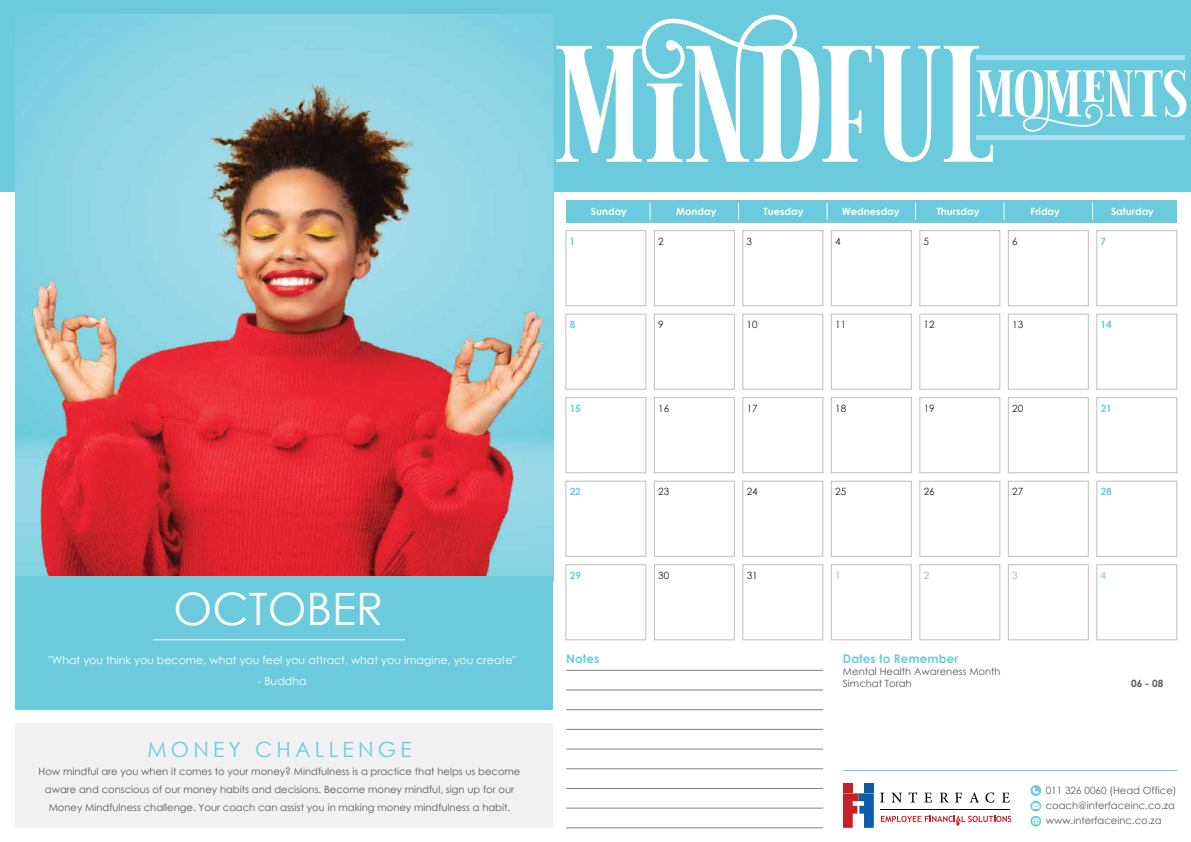
<style>
.page{position:relative;width:1191px;height:842px;background:#fff}
.page>*{position:absolute;margin:0;border:0;box-sizing:border-box;transform-origin:0 0}
.t1{font:160.2px "Gt Herina";color:#fff;scale:.91 1}
.t2{font:63.4px "Gt Herina";color:#fff}
.t3{font:44.7px "Century Gothic";color:#fff}
.t4{font:21px "Century Gothic";letter-spacing:.2em;color:#6bcbdd}
.t5{font:700 12px "Century Gothic";color:#6bcbdd}
.t6{font:11px "Century Gothic";color:#fff}
.t7{font:10px/18px "Century Gothic";color:#58595b;text-align:center}
.t8{font:10px/15px "Century Gothic";color:#595a5c}
.t9{font:700 10px "Century Gothic";color:#fff}
.t10{font:10px "Century Gothic";color:#231f20}
.t11{font:700 10px "Century Gothic";color:#6bcbdd}
.t12{font:700 10px "Century Gothic";color:#595a5c}
.t13{font:10px "Century Gothic";color:#a7a9ac}
.t14{font:700 10px "Century Gothic";color:#a9dee9}
</style>
<div class="page">
<div style="left:831px;top:230px;width:80px;height:76px;border:1px solid #bcbec0"></div>
<div style="left:742px;top:230px;width:81px;height:76px;border:1px solid #bcbec0"></div>
<div style="left:654px;top:230px;width:80px;height:76px;border:1px solid #bcbec0"></div>
<div style="left:565px;top:230px;width:81px;height:76px;border:1px solid #bcbec0"></div>
<div style="left:919px;top:230px;width:81px;height:76px;border:1px solid #bcbec0"></div>
<div style="left:1008px;top:230px;width:80px;height:76px;border:1px solid #bcbec0"></div>
<div style="left:1096px;top:230px;width:81px;height:76px;border:1px solid #bcbec0"></div>
<div style="left:831px;top:314px;width:80px;height:75px;border:1px solid #bcbec0"></div>
<div style="left:742px;top:314px;width:81px;height:75px;border:1px solid #bcbec0"></div>
<div style="left:654px;top:314px;width:80px;height:75px;border:1px solid #bcbec0"></div>
<div style="left:565px;top:314px;width:81px;height:75px;border:1px solid #bcbec0"></div>
<div style="left:919px;top:314px;width:81px;height:75px;border:1px solid #bcbec0"></div>
<div style="left:1008px;top:314px;width:80px;height:75px;border:1px solid #bcbec0"></div>
<div style="left:1096px;top:314px;width:81px;height:75px;border:1px solid #bcbec0"></div>
<div style="left:831px;top:397px;width:80px;height:76px;border:1px solid #bcbec0"></div>
<div style="left:742px;top:397px;width:81px;height:76px;border:1px solid #bcbec0"></div>
<div style="left:654px;top:397px;width:80px;height:76px;border:1px solid #bcbec0"></div>
<div style="left:565px;top:397px;width:81px;height:76px;border:1px solid #bcbec0"></div>
<div style="left:919px;top:397px;width:81px;height:76px;border:1px solid #bcbec0"></div>
<div style="left:1008px;top:397px;width:80px;height:76px;border:1px solid #bcbec0"></div>
<div style="left:1096px;top:397px;width:81px;height:76px;border:1px solid #bcbec0"></div>
<div style="left:831px;top:481px;width:80px;height:75px;border:1px solid #bcbec0"></div>
<div style="left:742px;top:481px;width:81px;height:75px;border:1px solid #bcbec0"></div>
<div style="left:654px;top:481px;width:80px;height:75px;border:1px solid #bcbec0"></div>
<div style="left:565px;top:481px;width:81px;height:75px;border:1px solid #bcbec0"></div>
<div style="left:919px;top:481px;width:81px;height:75px;border:1px solid #bcbec0"></div>
<div style="left:1008px;top:481px;width:80px;height:75px;border:1px solid #bcbec0"></div>
<div style="left:1096px;top:481px;width:81px;height:75px;border:1px solid #bcbec0"></div>
<div style="left:831px;top:564px;width:80px;height:76px;border:1px solid #bcbec0"></div>
<div style="left:742px;top:564px;width:81px;height:76px;border:1px solid #bcbec0"></div>
<div style="left:654px;top:564px;width:80px;height:76px;border:1px solid #bcbec0"></div>
<div style="left:565px;top:564px;width:81px;height:76px;border:1px solid #bcbec0"></div>
<div style="left:919px;top:564px;width:81px;height:76px;border:1px solid #bcbec0"></div>
<div style="left:1008px;top:564px;width:80px;height:76px;border:1px solid #bcbec0"></div>
<div style="left:1096px;top:564px;width:81px;height:76px;border:1px solid #bcbec0"></div>
<div style="left:0;top:0;width:1191px;height:191px;background:#6bcbdd"></div>
<div style="left:566px;top:200px;width:610px;height:22px;background:#6bcbdd"></div>
<svg style="left:649px;top:203px;width:1px;height:17px"></svg>
<svg style="left:738px;top:203px;width:1px;height:17px"></svg>
<svg style="left:826px;top:203px;width:1px;height:17px"></svg>
<svg style="left:915px;top:203px;width:1px;height:17px"></svg>
<svg style="left:1003px;top:203px;width:1px;height:17px"></svg>
<svg style="left:1092px;top:203px;width:1px;height:17px"></svg>
<div style="left:16px;top:723px;width:537px;height:105px;background:#f1f1f2"></div>
<div style="left:864px;top:783px;width:9px;height:9px;background:#095da9"></div>
<div style="left:843px;top:783px;width:9px;height:9px;background:#c72128"></div>
<svg style="left:843px;top:793px;width:30px;height:35px"></svg>
<svg style="left:880px;top:793px;width:4px;height:9px"></svg>
<svg style="left:891px;top:793px;width:11px;height:9px"></svg>
<svg style="left:908px;top:792px;width:9px;height:10px"></svg>
<svg style="left:924px;top:793px;width:8px;height:9px"></svg>
<svg style="left:940px;top:793px;width:8px;height:9px"></svg>
<svg style="left:955px;top:793px;width:6px;height:9px"></svg>
<svg style="left:970px;top:792px;width:9px;height:10px"></svg>
<svg style="left:985px;top:792px;width:9px;height:11px"></svg>
<svg style="left:1002px;top:793px;width:7px;height:9px"></svg>
<svg style="left:881px;top:816px;width:130px;height:10px"></svg>
<hr style="left:880px;top:810px;width:130px;height:1px;background:#010101">
<hr style="left:566px;top:690px;width:257px;height:1px;background:#808285">
<hr style="left:566px;top:670px;width:257px;height:1px;background:#808285">
<hr style="left:566px;top:709px;width:257px;height:1px;background:#808285">
<hr style="left:566px;top:729px;width:257px;height:1px;background:#808285">
<hr style="left:566px;top:768px;width:257px;height:1px;background:#808285">
<hr style="left:843px;top:770px;width:334px;height:1px;background:#6bcbdd">
<hr style="left:566px;top:749px;width:257px;height:1px;background:#808285">
<hr style="left:566px;top:788px;width:257px;height:1px;background:#808285">
<hr style="left:566px;top:808px;width:257px;height:1px;background:#808285">
<hr style="left:566px;top:827px;width:257px;height:1px;background:#808285">
<div style="left:1030px;top:785px;width:11px;height:11px;background:#6bcbdd;border-radius:50%"></div>
<svg style="left:1032px;top:787px;width:7px;height:7px"></svg>
<svg style="left:1030px;top:801px;width:11px;height:10px"></svg>
<svg style="left:1032px;top:803px;width:7px;height:6px"></svg>
<svg style="left:1030px;top:816px;width:11px;height:11px"></svg>
<svg style="left:1032px;top:818px;width:7px;height:7px"></svg>
<img style="left:16px;top:14px;width:537px;height:44px">
<img style="left:0;top:58px;width:558px;height:518px">
<div style="left:16px;top:576px;width:537px;height:134px;background:#6bcbdd"></div>
<hr style="left:153px;top:639px;width:252px;height:1px;background:#fff">
<hr style="left:976px;top:56px;width:209px;height:4px;background:#a8dff1">
<hr style="left:976px;top:136px;width:209px;height:4px;background:#a8dff1">
<h3 class="t3" style="left:173px;top:578px;width:211px">OCTOBER</h3>
<p class="t6" style="left:48px;top:653px;width:469px">"What you think you become, what you feel you attract, what you imagine, you create"</p>
<p class="t6" style="left:258px;top:673px;width:50px">- Buddha</p>
<h3 class="t4" style="left:147px;top:734px;width:266px">MONEY CHALLENGE</h3>
<p class="t7" style="left:39px;top:762px;width:483px">How mindful are you when it comes to your money? Mindfulness is a practice that helps us become aware and conscious of our money habits and decisions. Become money mindful, sign up for our<br>Money Mindfulness challenge. Your coach can assist you in making money mindfulness a habit.</p>
<h1 class="t1" style="left:555px;top:-23px;width:485px">MINDFUL</h1>
<h2 class="t2" style="left:975px;top:43px;width:213px">MOMENTS</h2>
<p class="t9" style="left:591px;top:204px;width:38px">Sunday</p>
<p class="t9" style="left:676px;top:204px;width:42px">Monday</p>
<p class="t9" style="left:763px;top:204px;width:42px">Tuesday</p>
<p class="t9" style="left:842px;top:204px;width:59px">Wednesday</p>
<p class="t9" style="left:936px;top:204px;width:44px">Thursday</p>
<p class="t9" style="left:1030px;top:204px;width:31px">Friday</p>
<p class="t9" style="left:1111px;top:204px;width:44px">Saturday</p>
<p class="t11" style="left:569px;top:233px;width:7px">1</p>
<p class="t10" style="left:658px;top:234px;width:7px">2</p>
<p class="t10" style="left:746px;top:234px;width:7px">3</p>
<p class="t10" style="left:835px;top:234px;width:7px">4</p>
<p class="t10" style="left:923px;top:234px;width:7px">5</p>
<p class="t10" style="left:1012px;top:234px;width:7px">6</p>
<p class="t11" style="left:1100px;top:233px;width:7px">7</p>
<p class="t11" style="left:569px;top:317px;width:7px">8</p>
<p class="t10" style="left:658px;top:317px;width:7px">9</p>
<p class="t10" style="left:746px;top:317px;width:13px">10</p>
<p class="t10" style="left:835px;top:317px;width:13px">11</p>
<p class="t10" style="left:923px;top:317px;width:13px">12</p>
<p class="t10" style="left:1012px;top:317px;width:13px">13</p>
<p class="t11" style="left:1100px;top:317px;width:13px">14</p>
<p class="t11" style="left:569px;top:400px;width:13px">15</p>
<p class="t10" style="left:658px;top:401px;width:13px">16</p>
<p class="t10" style="left:746px;top:401px;width:13px">17</p>
<p class="t10" style="left:835px;top:401px;width:13px">18</p>
<p class="t10" style="left:923px;top:401px;width:13px">19</p>
<p class="t10" style="left:1012px;top:401px;width:13px">20</p>
<p class="t11" style="left:1100px;top:400px;width:13px">21</p>
<p class="t11" style="left:570px;top:484px;width:13px">22</p>
<p class="t10" style="left:658px;top:484px;width:13px">23</p>
<p class="t10" style="left:746px;top:485px;width:13px">24</p>
<p class="t10" style="left:835px;top:484px;width:13px">25</p>
<p class="t10" style="left:923px;top:484px;width:13px">26</p>
<p class="t10" style="left:1012px;top:484px;width:13px">27</p>
<p class="t11" style="left:1100px;top:484px;width:13px">28</p>
<p class="t11" style="left:570px;top:567px;width:13px">29</p>
<p class="t10" style="left:658px;top:568px;width:13px">30</p>
<p class="t10" style="left:746px;top:568px;width:13px">31</p>
<p class="t13" style="left:835px;top:568px;width:7px">1</p>
<p class="t13" style="left:923px;top:568px;width:7px">2</p>
<p class="t13" style="left:1012px;top:568px;width:7px">3</p>
<p class="t14" style="left:1100px;top:567px;width:7px">4</p>
<p class="t5" style="left:566px;top:649px;width:35px">Notes</p>
<p class="t5" style="left:843px;top:649px;width:117px">Dates to Remember</p>
<p class="t8" style="left:843px;top:665px;width:159px;line-height:12px">Mental Health Awareness Month<br>Simchat Torah</p>
<p class="t12" style="left:1131px;top:675px;width:34px">06 - 08</p>
<p class="t8" style="left:1045px;top:783px;width:132px">011 326 0060 (Head Office) coach@interfaceinc.co.za www.interfaceinc.co.za</p>
</div>
